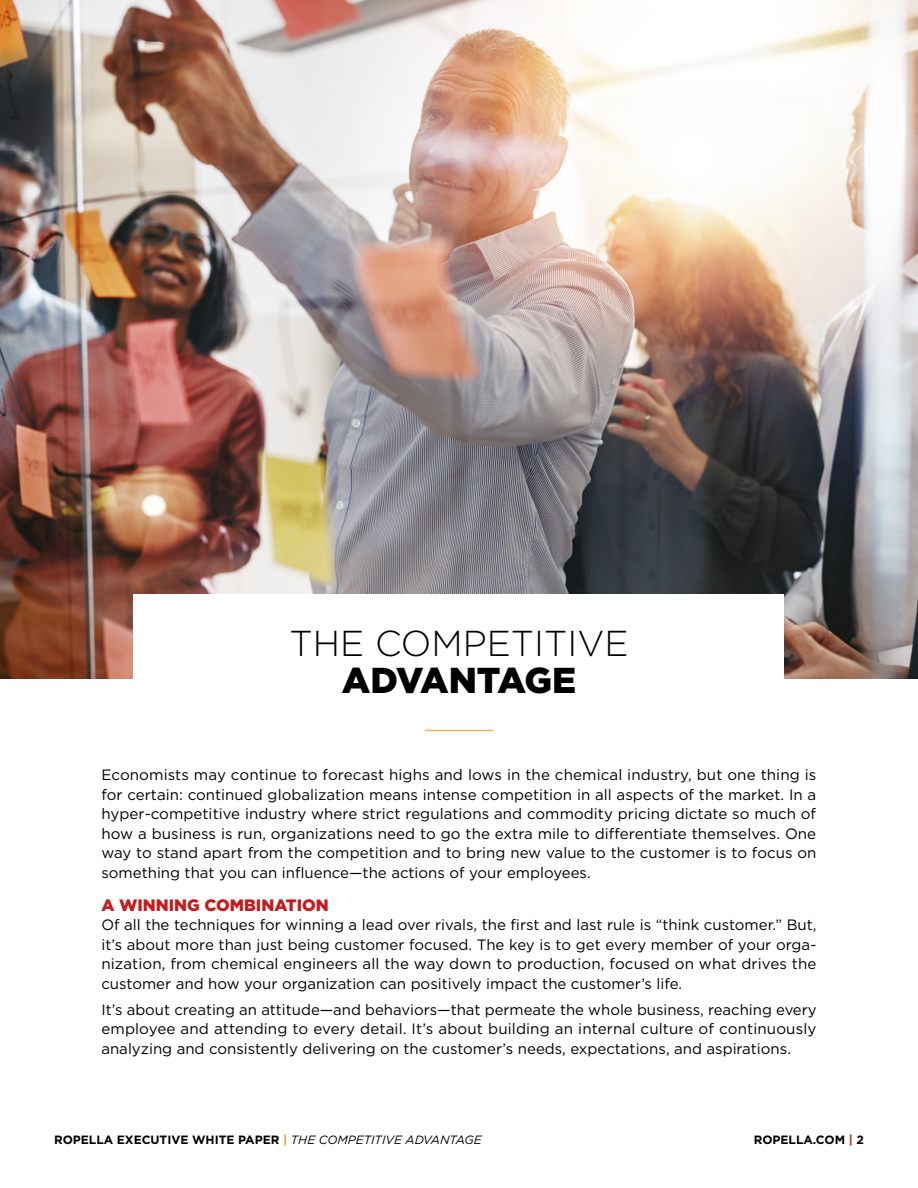
<style>
.page{position:relative;width:918px;height:1188px;background:#fff}
.page>*{position:absolute;margin:0;border:0;box-sizing:border-box;transform-origin:0 0}
.t1{font:300 36px "Gotham";color:#000}
.t2{font:900 36px "Gotham";letter-spacing:-.02em;color:#000}
.t3{font:900 16.5px "Gotham";color:#c61a1d}
.t4{font:15px/19.5px "Gotham";color:#000;text-align:justify}
.t5{font:700 12px "Gotham";color:#000}
.s1{color:#df9a35}
.s2{font-weight:400;font-style:italic}
.s3{color:#ae2524}
</style>
<div class="page">
<img style="left:0;top:0;width:918px;height:679px">
<hr style="left:425px;top:730px;width:68px;height:1px;background:#ecb650">
<div style="left:134px;top:594px;width:650px;height:117px;background:#fff"></div>
<h1 class="t1" style="left:290px;top:620px;width:340px">THE COMPETITIVE</h1>
<h1 class="t2" style="left:342px;top:655px;width:236px">ADVANTAGE</h1>
<p class="t4" style="left:101px;top:765px;width:717px">Economists may continue to forecast highs and lows in the chemical industry, but one thing is for certain: continued globalization means intense competition in all aspects of the market. In a hyper-competitive industry where strict regulations and commodity pricing dictate so much of how a business is run, organizations need to go the extra mile to differentiate themselves. One way to stand apart from the competition and to bring new value to the customer is to focus on something that you can influence—the actions of your employees.</p>
<p class="t3" style="left:101px;top:893px;width:229px">A WINNING COMBINATION</p>
<p class="t4" style="left:101px;top:915px;width:717px">Of all the techniques for winning a lead over rivals, the first and last rule is “think customer.” But, it’s about more than just being customer focused. The key is to get every member of your orga&shy;nization, from chemical engineers all the way down to production, focused on what drives the customer and how your organization can positively impact the customer’s life.</p>
<p class="t4" style="left:101px;top:999px;width:717px">It’s about creating an attitude—and behaviors—that permeate the whole business, reaching every employee and attending to every detail. It’s about building an internal culture of continuously analyzing and consistently delivering on the customer’s needs, expectations, and aspirations.</p>
<p class="t5" style="left:54px;top:1131px;width:429px">ROPELLA EXECUTIVE WHITE PAPER <span class="s1">|</span> <span class="s2">THE COMPETITIVE ADVANTAGE</span></p>
<p class="t5" style="left:754px;top:1131px;width:112px">ROPELLA.COM <span class="s3">|</span> 2</p>
</div>
